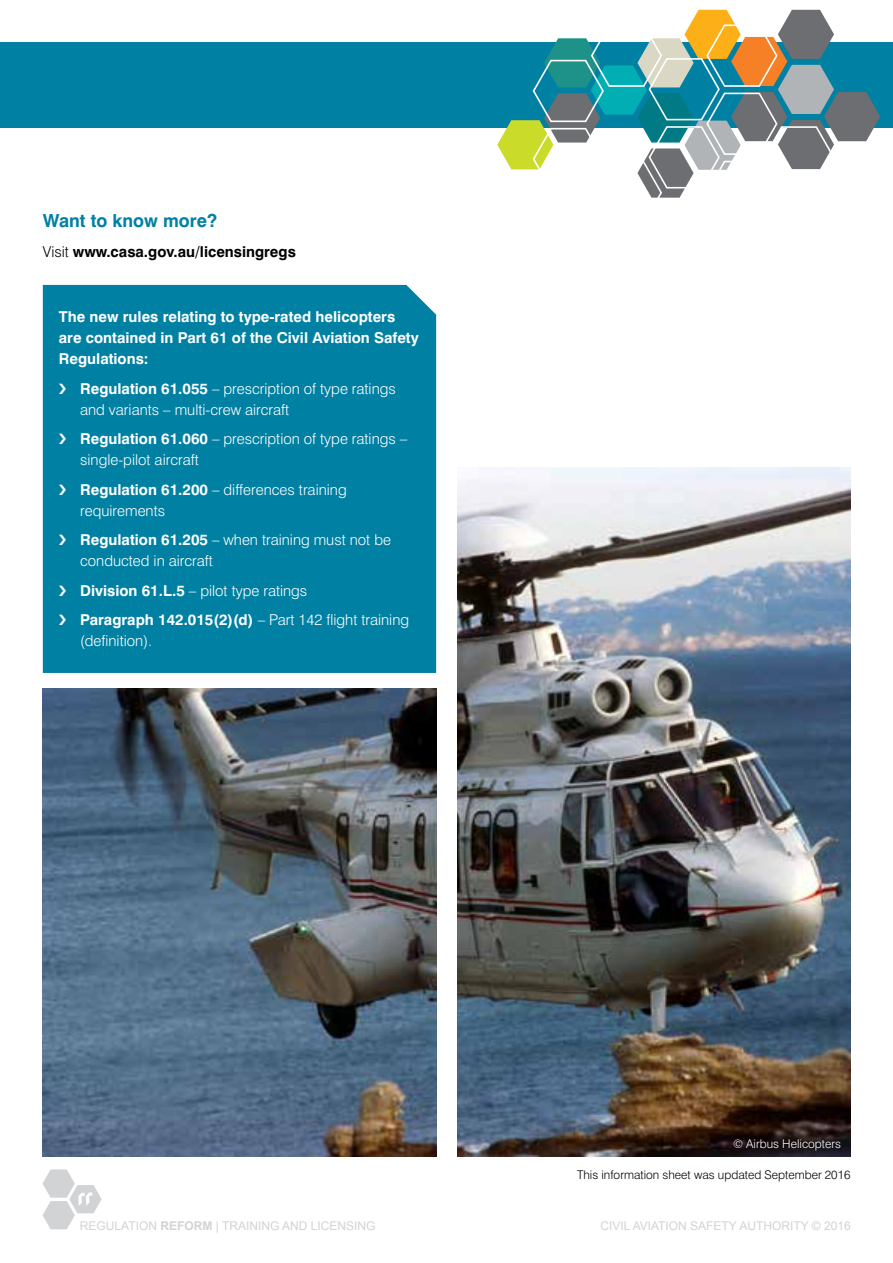
<style>
.page{position:relative;width:893px;height:1263px;background:#fff}
.page>*{position:absolute;margin:0;border:0;box-sizing:border-box;transform-origin:0 0}
.t1{font:700 18px "Swiss 721 BT";color:#0081a3}
.t2{font:300 15px/21px "Swiss 721 BT";color:#fff}
.Highlight_text{font:700 15px/21px "Swiss 721 BT";color:#fff}
.Body{font:700 15px "Swiss 721 BT";color:#000}
.t3{font:12px "Arial";color:#d1d3d4}
.Footnote{font:300 12px "Swiss 721 BT";color:#000}
.Body-2{font:300 12px "Swiss 721 BT";color:#fff}
.s1{font-weight:300}
.s2{font-weight:700}
</style>
<div class="page">
<div style="left:0;top:43px;width:893px;height:85px;background:#0081a3"></div>
<svg style="left:497px;top:10px;width:383px;height:188px"></svg>
<svg style="left:43px;top:1169px;width:59px;height:60px"></svg>
<img style="left:457px;top:467px;width:393px;height:690px">
<img style="left:43px;top:689px;width:393px;height:468px">
<div style="left:43px;top:285px;width:393px;height:388px;background:#0081a3"></div>
<svg style="left:59px;top:383px;width:7px;height:11px"></svg>
<svg style="left:59px;top:434px;width:7px;height:10px"></svg>
<svg style="left:59px;top:484px;width:7px;height:11px"></svg>
<svg style="left:59px;top:535px;width:7px;height:10px"></svg>
<svg style="left:59px;top:585px;width:7px;height:11px"></svg>
<svg style="left:59px;top:615px;width:7px;height:10px"></svg>
<h2 class="t1" style="left:43px;top:210px;width:176px">Want to know more?</h2>
<p class="Body" style="left:43px;top:242px;width:255px"><span class="s1">Visit</span> www.casa.gov.au/licensingregs</p>
<p class="Highlight_text" style="left:59px;top:306px;width:361px">The new rules relating to type-rated helicopters are contained in Part 61 of the Civil Aviation Safety<br>Regulations:</p>
<p class="t2" style="left:80px;top:378px;width:317px"><span class="s2">Regulation 61.055</span> – prescription of type ratings and variants – multi-crew aircraft</p>
<p class="t2" style="left:80px;top:428px;width:329px"><span class="s2">Regulation 61.060</span> – prescription of type ratings – single-pilot aircraft</p>
<p class="t2" style="left:80px;top:479px;width:268px"><span class="s2">Regulation 61.200</span> – differences training requirements</p>
<p class="t2" style="left:80px;top:529px;width:312px"><span class="s2">Regulation 61.205</span> – when training must not be conducted in aircraft</p>
<p class="t2" style="left:80px;top:580px;width:229px"><span class="s2">Division 61.L.5</span> – pilot type ratings</p>
<p class="t2" style="left:80px;top:609px;width:330px"><span class="s2">Paragraph 142.015(2)(d)</span> – Part 142 flight training (definition).</p>
<p class="Body-2" style="left:733px;top:1137px;width:110px">© Airbus Helicopters</p>
<p class="Footnote" style="left:577px;top:1167px;width:275px">This information sheet was updated September 2016</p>
<p class="t3" style="left:80px;top:1217px;width:297px">REGULATION <span class="s2">REFORM</span> | TRAINING AND LICENSING</p>
<p class="t3" style="left:600px;top:1217px;width:252px">CIVIL AVIATION SAFETY AUTHORITY © 2016</p>
</div>
